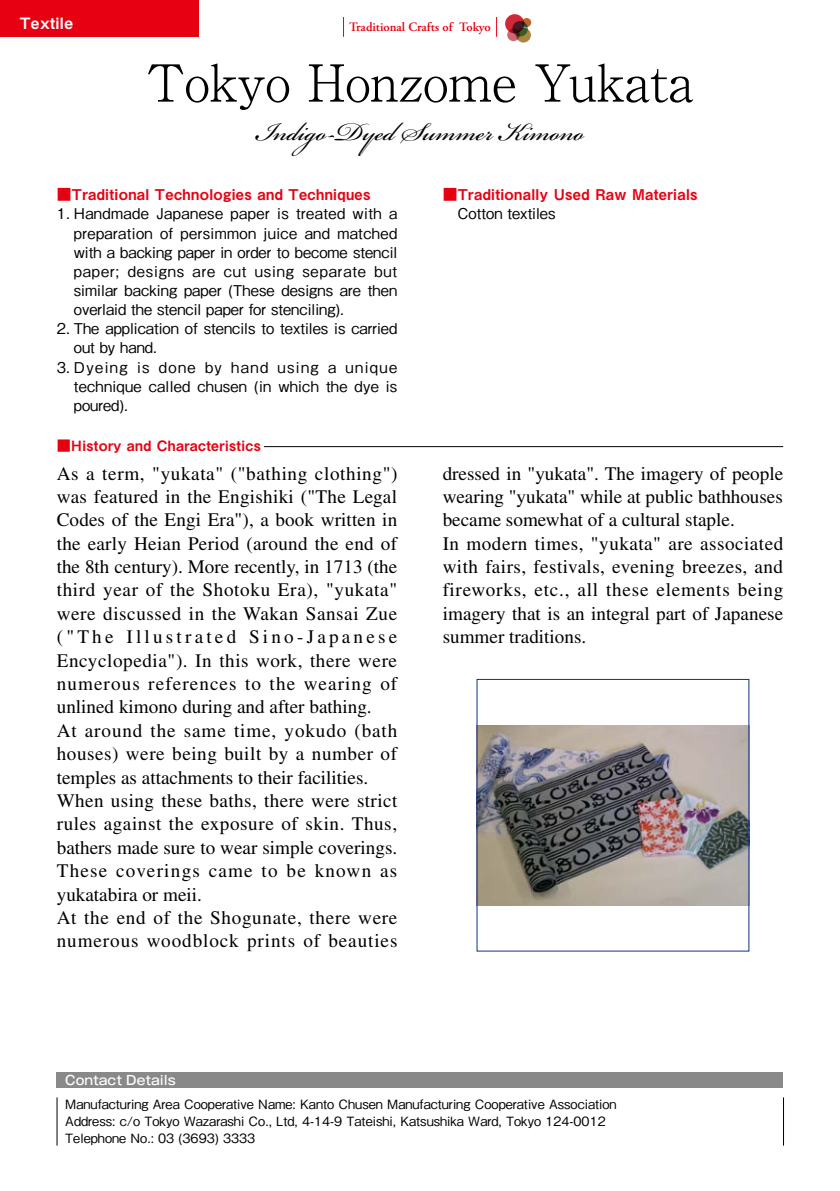
<style>
.page{position:relative;width:840px;height:1191px;background:#fff}
.page>*{position:absolute;margin:0;border:0;box-sizing:border-box;transform-origin:0 0}
.t1{font:300 51px "Ryumin Pr 6 N";letter-spacing:-.01em;color:#000}
.t2{font:39.6px "Bickham Script Pro";color:#000}
.t3{font:19.2px/23.4px "Times";letter-spacing:.02em;color:#000}
.t4{font:19.2px/23.4px "Times";color:#000}
.t5{font:15.6px "Midashi Go Pr 6 N MB31";letter-spacing:.025em;color:#fff}
.t6{font:500 14.8px/19.2px "Gothic BBB Pr 6 N";color:#000;text-align:justify}
.t7{font:14.8px "Midashi Go Pr 6 N MB31";letter-spacing:.025em;color:#e60012}
.t8{font:14.2px "Midashi Go Pr 6 N MB31";letter-spacing:.025em;color:#e60012}
.t9{font:500 12.8px/17px "Gothic BBB Pr 6 N";color:#000}
.t10{font:600 12.8px "Adobe Garamond Pro";color:#e60012}
.t11{font:500 12.8px "Gothic MB101 Pr 6 N";color:#fff}
</style>
<div class="page">
<hr style="left:264px;top:446px;width:518px;height:1px;background:#000">
<div style="left:57px;top:1071px;width:725px;height:16px;background:#898989"></div>
<hr style="left:782px;top:1097px;width:1px;height:48px;background:#000">
<hr style="left:57px;top:1097px;width:1px;height:48px;background:#000">
<svg style="left:343px;top:17px;width:1px;height:20px"></svg>
<svg style="left:496px;top:17px;width:1px;height:20px"></svg>
<div style="left:0;top:0;width:198px;height:37px;background:#e60012"></div>
<img style="left:478px;top:725px;width:268px;height:180px">
<div style="left:476px;top:679px;width:272px;height:272px;border:1px solid #0c3388"></div>
<div style="left:505px;top:14px;width:19px;height:19px;background:#d12838;border-radius:50%"></div>
<svg style="left:512px;top:21px;width:15px;height:15px"></svg>
<svg style="left:522px;top:18px;width:9px;height:9px"></svg>
<svg style="left:516px;top:28px;width:14px;height:15px"></svg>
<svg style="left:507px;top:29px;width:12px;height:12px"></svg>
<p class="t5" style="left:20px;top:11px;width:55px">Textile</p>
<p class="t10" style="left:349px;top:20px;width:143px">Traditional Crafts of Tokyo</p>
<h1 class="t1" style="left:146px;top:42px;width:548px">Tokyo Honzome Yukata</h1>
<h2 class="t2" style="left:256px;top:103px;width:329px">Indigo-Dyed Summer Kimono</h2>
<p class="t7" style="left:57px;top:183px;width:315px">■Traditional Technologies and Techniques</p>
<p class="t6" style="left:74px;top:203px;width:325px;text-indent:-17px">1. Handmade Japanese paper is treated with a preparation of persimmon juice and matched with a backing paper in order to become stencil paper; designs are cut using separate but similar backing paper (These designs are then overlaid the stencil paper for stenciling).</p>
<p class="t6" style="left:74px;top:318px;width:325px;text-indent:-17px">2. The application of stencils to textiles is carried out by hand.</p>
<p class="t6" style="left:74px;top:356px;width:325px;text-indent:-17px">3. Dyeing is done by hand using a unique technique called chusen (in which the dye is poured).</p>
<p class="t8" style="left:57px;top:434px;width:205px">■History and Characteristics</p>
<p class="t3" style="left:57px;top:461px;width:342px">As a term, "yukata" ("bathing clothing") was featured in the Engishiki ("The Legal Codes of the Engi Era"), a book written in the early Heian Period (around the end of the 8th century). More recently, in 1713 (the third year of the Shotoku Era), "yukata" were discussed in the Wakan Sansai Zue ("The Illustrated Sino-Japanese Encyclopedia"). In this work, there were numerous references to the wearing of unlined kimono during and after bathing.<br>At around the same time, yokudo (bath houses) were being built by a number of temples as attachments to their facilities.<br>When using these baths, there were strict rules against the exposure of skin. Thus, bathers made sure to wear simple coverings.<br>These coverings came to be known as yukatabira or meii.<br>At the end of the Shogunate, there were numerous woodblock prints of beauties</p>
<p class="t7" style="left:442px;top:183px;width:256px">■Traditionally Used Raw Materials</p>
<p class="t6" style="left:442px;top:203px;width:114px">　Cotton textiles</p>
<p class="t4" style="left:442px;top:461px;width:342px">dressed in "yukata". The imagery of people wearing "yukata" while at public bathhouses became somewhat of a cultural staple.<br>In modern times, "yukata" are associated with fairs, festivals, evening breezes, and fireworks, etc., all these elements being imagery that is an integral part of Japanese summer traditions.</p>
<p class="t11" style="left:65px;top:1069px;width:112px">Contact Details</p>
<p class="t9" style="left:65px;top:1094px;width:552px">Manufacturing Area Cooperative Name: Kanto Chusen Manufacturing Cooperative Association<br>Address: c/o Tokyo Wazarashi Co., Ltd, 4-14-9 Tateishi, Katsushika Ward, Tokyo 124-0012<br>Telephone No.: 03 (3693) 3333</p>
</div>
